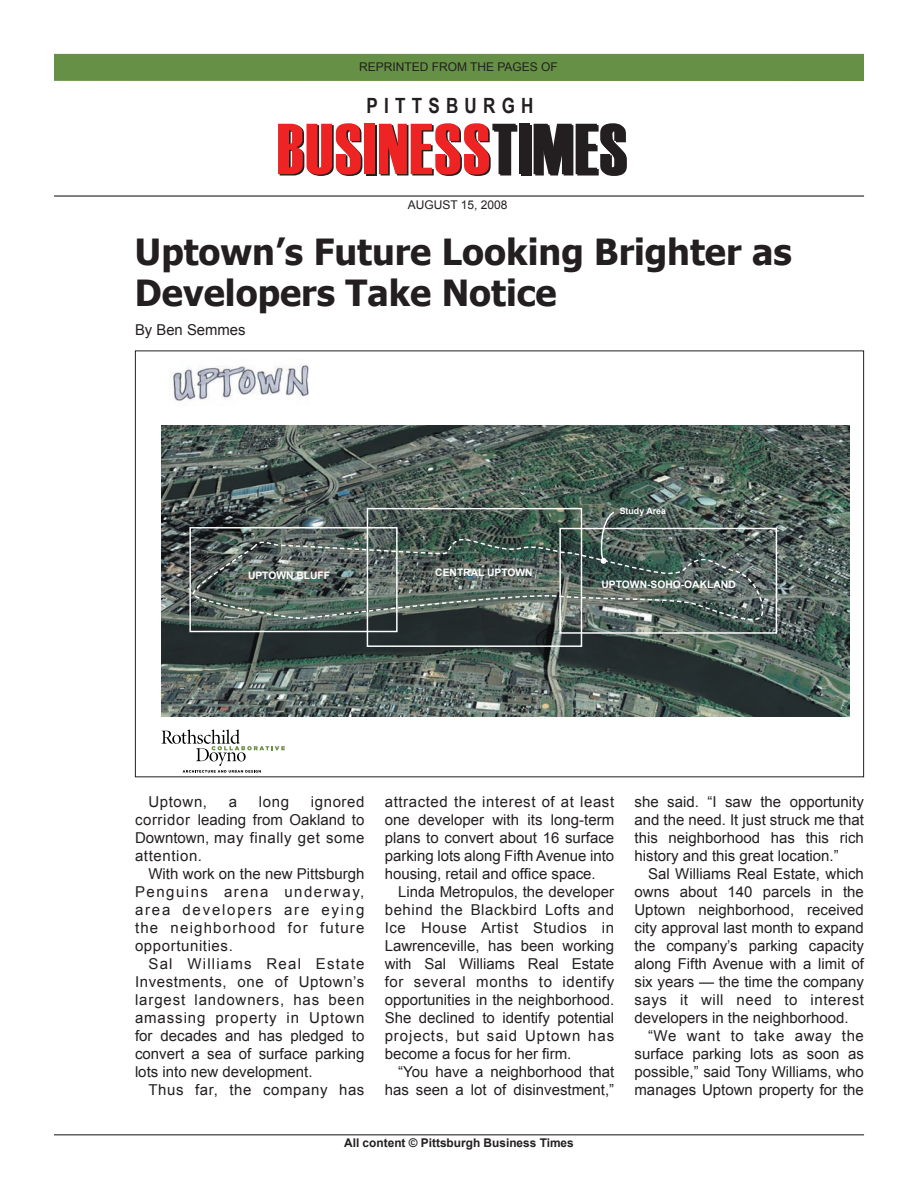
<style>
.page{position:relative;width:918px;height:1188px;background:#fff}
.page>*{position:absolute;margin:0;border:0;box-sizing:border-box;transform-origin:0 0}
.t1{font:72px "Haettenschweiler";letter-spacing:.02em;color:#231f20}
.t2{font:700 36px/40.5px "Tahoma";color:#231f20}
.t3{font:700 21px "Arial Narrow";letter-spacing:.3em;color:#231f20}
.t4{font:15px/18px "Arial";color:#231f20;text-align:justify}
.t5{font:15px "Arial";letter-spacing:.04em;color:#231f20}
.t6{font:12px "Arial";color:#231f20}
.t7{font:700 12px "Arial";color:#231f20}
.t8{font:700 10.35px "Arial";color:#fff}
.t9{font:700 8.85px "Arial";color:#fff}
</style>
<div class="page">
<svg style="left:161px;top:730px;width:124px;height:43px"></svg>
<img style="left:172px;top:365px;width:137px;height:37px">
<img style="left:161px;top:426px;width:689px;height:290px">
<svg style="left:186px;top:537px;width:582px;height:90px;background:#57655f"></svg>
<div style="left:189px;top:527px;width:209px;height:105px;border:1px solid #fff"></div>
<div style="left:367px;top:508px;width:215px;height:139px;border:1px solid #fff"></div>
<div style="left:559px;top:528px;width:218px;height:106px;border:1px solid #fff"></div>
<svg style="left:600px;top:510px;width:16px;height:54px"></svg>
<div style="left:54px;top:54px;width:810px;height:27px;background:#669046"></div>
<svg style="left:54px;top:195px;width:810px;height:2px;background:#808083"></svg>
<svg style="left:54px;top:1134px;width:810px;height:1px"></svg>
<p class="t6" style="left:359px;top:59px;width:200px">REPRINTED FROM THE PAGES OF</p>
<h3 class="t3" style="left:367px;top:89px;width:168px">PITTSBURGH</h3>
<h1 class="t1" style="left:279px;top:101px;width:351px">BUSINESSTIMES</h1>
<p class="t6" style="left:408px;top:197px;width:101px">AUGUST 15, 2008</p>
<h2 class="t2" style="left:135px;top:229px;width:658px">Uptown’s Future Looking Brighter as<br>Developers Take Notice</h2>
<p class="t4" style="left:135px;top:321px;width:112px">By Ben Semmes</p>
<p class="t8" style="left:248px;top:568px;width:84px">UPTOWN BLUFF</p>
<p class="t8" style="left:435px;top:565px;width:99px">CENTRAL UPTOWN</p>
<p class="t9" style="left:620px;top:505px;width:48px">Study Area</p>
<p class="t8" style="left:602px;top:578px;width:136px">UPTOWN-SOHO-OAKLAND</p>
<p class="t4" style="left:135px;top:793px;width:231px;text-indent:176px">ignored corridor leading from Oakland to Downtown, may finally get some attention.</p>
<p class="t4" style="left:135px;top:865px;width:231px;text-indent:14px">With work on the new Pittsburgh Penguins arena underway, area developers are eying the neighborhood for future opportunities.</p>
<p class="t4" style="left:135px;top:955px;width:231px;text-indent:14px">Sal Williams Real Estate Investments, one of Uptown’s largest landowners, has been amassing property in Uptown for decades and has pledged to convert a sea of surface parking lots into new development.</p>
<p class="t5" style="left:148px;top:1080px;width:217px">Thus far, the company has</p>
<p class="t4" style="left:148px;top:793px;width:60px">Uptown,</p>
<p class="t4" style="left:229px;top:793px;width:10px">a</p>
<p class="t4" style="left:259px;top:793px;width:32px">long</p>
<p class="t4" style="left:385px;top:793px;width:231px">attracted the interest of at least one developer with its long-term plans to convert about 16 surface parking lots along Fifth Avenue into housing, retail and office space.</p>
<p class="t4" style="left:385px;top:883px;width:231px;text-indent:14px">Linda Metropulos, the developer behind the Blackbird Lofts and Ice House Artist Studios in Lawrenceville, has been working with Sal Williams Real Estate for several months to identify opportunities in the neighborhood.<br>She declined to identify potential projects, but said Uptown has become a focus for her firm.</p>
<p class="t4" style="left:385px;top:1063px;width:231px;text-align:right">“You have a neighborhood that has seen a lot of disinvestment,”</p>
<p class="t4" style="left:634px;top:793px;width:231px">she said. “I saw the opportunity and the need. It just struck me that this neighborhood has this rich history and this great location.”</p>
<p class="t4" style="left:634px;top:865px;width:231px;text-indent:14px">Sal Williams Real Estate, which owns about 140 parcels in the Uptown neighborhood, received city approval last month to expand the company’s parking capacity along Fifth Avenue with a limit of six years — the time the company says it will need to interest developers in the neighborhood.</p>
<p class="t4" style="left:634px;top:1027px;width:231px;text-indent:14px">“We want to take away the surface parking lots as soon as possible,” said Tony Williams, who manages Uptown property for the</p>
<p class="t7" style="left:344px;top:1135px;width:231px">All content © Pittsburgh Business Times</p>
</div>
